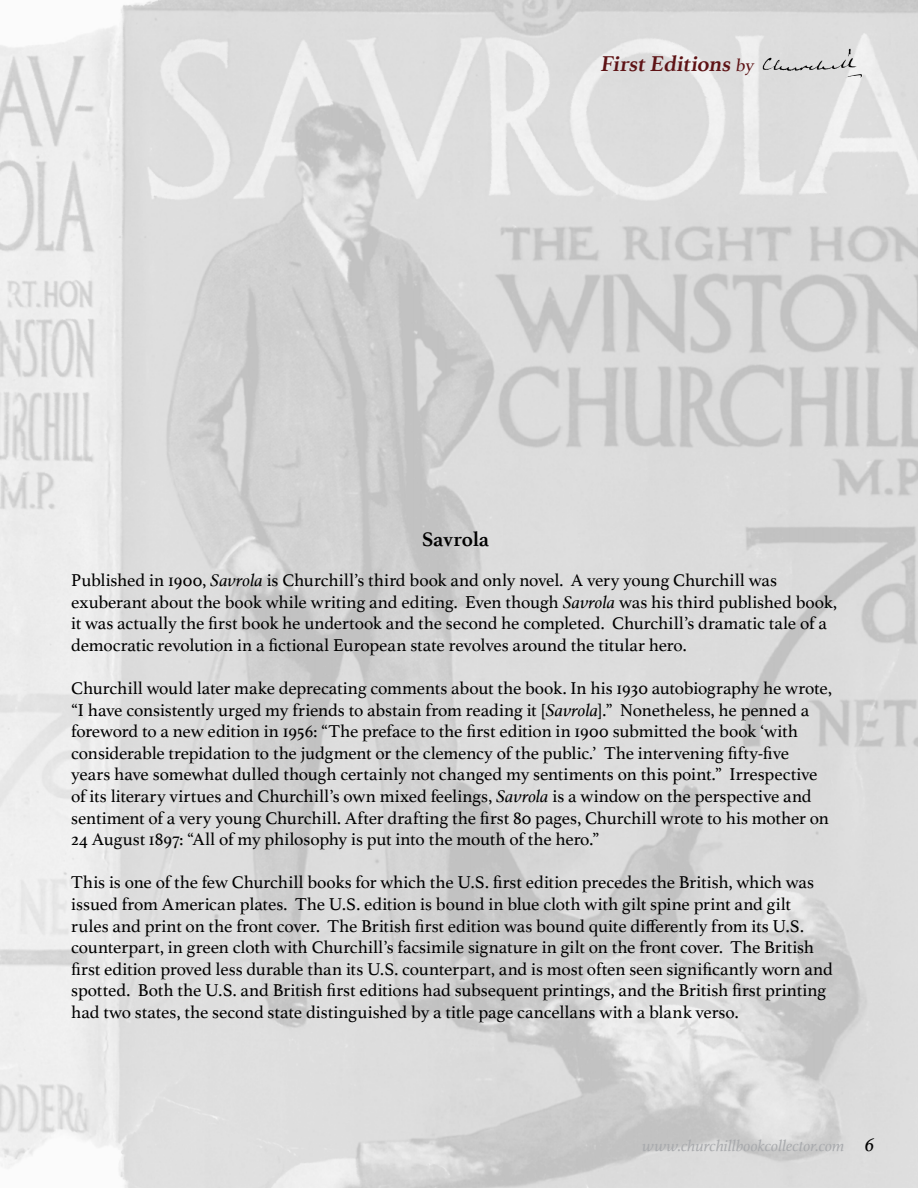
<style>
.page{position:relative;width:918px;height:1188px;background:#fff}
.page>*{position:absolute;margin:0;border:0;box-sizing:border-box;transform-origin:0 0}
.t1{font:700 22.5px "Athelas";color:#5e1315}
.t2{font:700 21px "Athelas";letter-spacing:-.005em;color:#000}
.t3{font:18px/21.6px "Athelas";letter-spacing:-.005em;color:#000}
.t4{font:italic 16.5px "Athelas";letter-spacing:-.005em;color:#a9abae}
.s1{font-weight:400;font-size:18px}
.s2{font-style:italic}
.s3{font-size:19.5px;color:#000}
</style>
<div class="page">
<img style="left:0;top:0;width:918px;height:1188px">
<img style="left:759px;top:44px;width:105px;height:40px">
<p class="t1" style="left:600px;top:46px;width:159px">FirstEditions<span class="s1">by</span></p>
<p class="t2" style="left:422px;top:523px;width:69px">Savrola</p>
<p class="t3" style="left:71px;top:569px;width:768px">Published in 1900, <span class="s2">Savrola</span> is Churchill’s third book and only novel. A very young Churchill was exuberant about the book while writing and editing. Even though <span class="s2">Savrola</span> was his third published book, it was actually the first book he undertook and the second he completed. Churchill’s dramatic tale of a democratic revolution in a fictional European state revolves around the titular hero.</p>
<p class="t3" style="left:71px;top:677px;width:762px">Churchill would later make deprecating comments about the book. In his 1930 autobiography he wrote, “I have consistently urged my friends to abstain from reading it [<span class="s2">Savrola</span>].” Nonetheless, he penned a foreword to a new edition in 1956: “The preface to the first edition in 1900 submitted the book ‘with considerable trepidation to the judgment or the clemency of the public.’ The intervening fifty-five years have somewhat dulled though certainly not changed my sentiments on this point.” Irrespective of its literary virtues and Churchill’s own mixed feelings, <span class="s2">Savrola</span> is a window on the perspective and sentiment of a very young Churchill. After drafting the first 80 pages, Churchill wrote to his mother on 24 August 1897: “All of my philosophy is put into the mouth of the hero.”</p>
<p class="t3" style="left:71px;top:871px;width:763px">This is one of the few Churchill books for which the U.S. first edition precedes the British, which was issued from American plates. The U.S. edition is bound in blue cloth with gilt spine print and gilt rules and print on the front cover. The British first edition was bound quite differently from its U.S. counterpart, in green cloth with Churchill’s facsimile signature in gilt on the front cover. The British first edition proved less durable than its U.S. counterpart, and is most often seen significantly worn and spotted. Both the U.S. and British first editions had subsequent printings, and the British first printing had two states, the second state distinguished by a title page cancellans with a blank verso.</p>
<p class="t4" style="left:642px;top:1133px;width:234px">www.churchillbookcollector.com <span class="s3">6</span></p>
</div>
